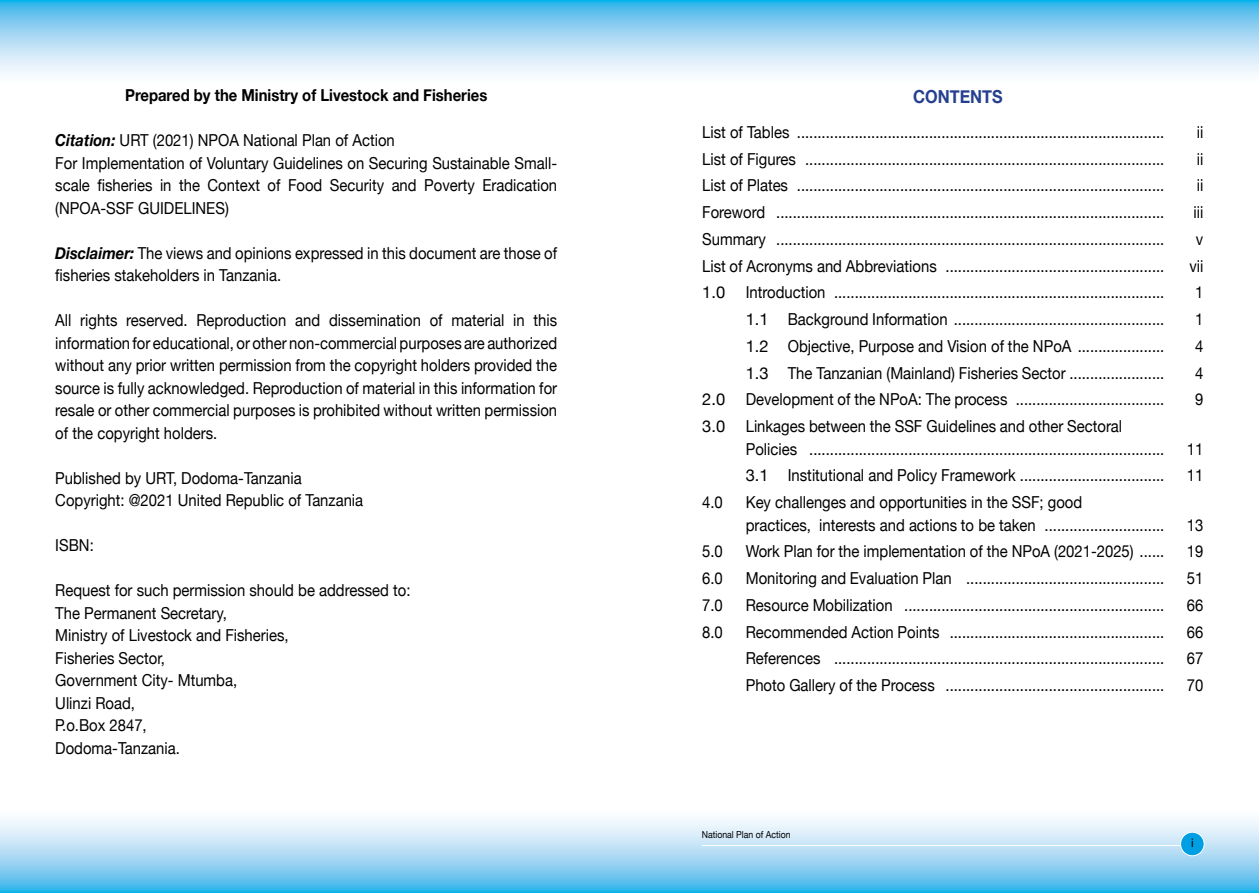
<style>
.page{position:relative;width:1259px;height:893px;background:#fff}
.page>*{position:absolute;margin:0;border:0;box-sizing:border-box;transform-origin:0 0}
.t1{font:700 18px "Helvetica Neue";color:#25408f;scale:.9 1}
.t2{font:16.5px/22.5px "Helvetica Neue";color:#000;scale:.9 1}
.t3{font:16.5px/22.5px "Helvetica Neue";color:#000}
.t4{font:700 16.5px "Helvetica Neue";color:#000;scale:.9 1}
.t5{font:11.85px "Helvetica Neue";color:#000}
.t6{font:9.6px "Helvetica Neue";color:#000;scale:.9 1}
.s1{font-weight:700;font-style:italic}
</style>
<div class="page">
<svg style="left:632px;top:818px;width:627px;height:75px"></svg>
<hr style="left:702px;top:845px;width:498px;height:1px;background:#fff">
<div style="left:1180px;top:832px;width:24px;height:24px;background:#009fe3;border-radius:50%"></div>
<div style="left:1180px;top:832px;width:24px;height:24px;border:1px solid #fff;border-radius:50%"></div>
<svg style="left:632px;top:0;width:627px;height:75px"></svg>
<svg style="left:0;top:818px;width:632px;height:75px"></svg>
<svg style="left:0;top:0;width:632px;height:75px"></svg>
<p class="t4" style="left:125px;top:82px;width:404px">Prepared by the Ministry of Livestock and Fisheries</p>
<p class="t2" style="left:55px;top:130px;width:559px"><span class="s1">Citation:</span> URT (2021) NPOA National Plan of Action<br>For Implementation of Voluntary Guidelines on Securing Sustainable Small&shy;scale fisheries in the Context of Food Security and Poverty Eradication (NPOA-SSF GUIDELINES)</p>
<p class="t2" style="left:55px;top:242px;width:559px"><span class="s1">Disclaimer:</span> The views and opinions expressed in this document are those of fisheries stakeholders in Tanzania.</p>
<p class="t2" style="left:55px;top:310px;width:559px;text-align:justify">All rights reserved. Reproduction and dissemination of material in this information for educational, or other non-commercial purposes are authorized without any prior written permission from the copyright holders provided the source is fully acknowledged. Reproduction of material in this information for resale or other commercial purposes is prohibited without written permission of the copyright holders.</p>
<p class="t2" style="left:55px;top:467px;width:344px">Published by URT, Dodoma-Tanzania<br>Copyright: @2021 United Republic of Tanzania</p>
<p class="t2" style="left:55px;top:535px;width:44px">ISBN:</p>
<p class="t2" style="left:55px;top:580px;width:396px">Request for such permission should be addressed to:<br>The Permanent Secretary,<br>Ministry of Livestock and Fisheries,<br>Fisheries Sector,<br>Government City- Mtumba,<br>Ulinzi Road,<br>P.o.Box 2847,<br>Dodoma-Tanzania.</p>
<p class="t1" style="left:913px;top:82px;width:101px">CONTENTS</p>
<p class="t2" style="left:702px;top:122px;width:515px">List of Tables .........................................................................................</p>
<p class="t2" style="left:1196px;top:122px;width:9px">ii</p>
<p class="t2" style="left:702px;top:148px;width:515px">List of Figures .......................................................................................</p>
<p class="t2" style="left:1196px;top:148px;width:9px">ii</p>
<p class="t2" style="left:702px;top:175px;width:515px">List of Plates .........................................................................................</p>
<p class="t2" style="left:1196px;top:175px;width:9px">ii</p>
<p class="t2" style="left:702px;top:202px;width:515px">Foreword ..............................................................................................</p>
<p class="t2" style="left:1193px;top:202px;width:12px">iii</p>
<p class="t2" style="left:702px;top:229px;width:515px">Summary ..............................................................................................</p>
<p class="t2" style="left:1196px;top:229px;width:10px">v</p>
<p class="t2" style="left:702px;top:255px;width:515px">List of Acronyms and Abbreviations .....................................................</p>
<p class="t2" style="left:1189px;top:255px;width:17px">vii</p>
<p class="t3" style="left:702px;top:282px;width:464px">1.0 Introduction ................................................................................</p>
<p class="t2" style="left:1195px;top:282px;width:11px">1</p>
<p class="t3" style="left:746px;top:309px;width:420px">1.1 Background Information ...................................................</p>
<p class="t2" style="left:1195px;top:309px;width:11px">1</p>
<p class="t3" style="left:746px;top:336px;width:420px">1.2 Objective, Purpose and Vision of the NPoA .....................</p>
<p class="t2" style="left:1195px;top:336px;width:11px">4</p>
<p class="t3" style="left:746px;top:362px;width:420px">1.3 The Tanzanian (Mainland) Fisheries Sector .......................</p>
<p class="t2" style="left:1195px;top:362px;width:11px">4</p>
<p class="t3" style="left:702px;top:389px;width:464px">2.0 Development of the NPoA: The process ....................................</p>
<p class="t2" style="left:1195px;top:389px;width:11px">9</p>
<p class="t3" style="left:746px;top:416px;width:420px;text-indent:-44px">3.0 Linkages between the SSF Guidelines and other Sectoral<br>Policies ......................................................................................</p>
<p class="t2" style="left:1187px;top:438px;width:20px">11</p>
<p class="t3" style="left:746px;top:465px;width:420px">3.1 Institutional and Policy Framework ...................................</p>
<p class="t2" style="left:1187px;top:465px;width:20px">11</p>
<p class="t2" style="left:702px;top:492px;width:24px">4.0</p>
<p class="t2" style="left:746px;top:492px;width:467px">Key challenges and opportunities in the SSF; good<br>practices, interests and actions to be taken .............................</p>
<p class="t2" style="left:1187px;top:514px;width:20px">13</p>
<p class="t2" style="left:702px;top:541px;width:24px">5.0</p>
<p class="t2" style="left:746px;top:541px;width:467px">Work Plan for the implementation of the NPoA (2021-2025) ......</p>
<p class="t2" style="left:1187px;top:541px;width:20px">19</p>
<p class="t2" style="left:702px;top:568px;width:24px">6.0</p>
<p class="t2" style="left:746px;top:568px;width:467px">Monitoring and Evaluation Plan ................................................</p>
<p class="t2" style="left:1187px;top:568px;width:20px">51</p>
<p class="t2" style="left:702px;top:595px;width:24px">7.0</p>
<p class="t2" style="left:746px;top:595px;width:467px">Resource Mobilization ...............................................................</p>
<p class="t2" style="left:1187px;top:595px;width:20px">66</p>
<p class="t2" style="left:702px;top:621px;width:24px">8.0</p>
<p class="t2" style="left:746px;top:621px;width:467px">Recommended Action Points ....................................................</p>
<p class="t2" style="left:1187px;top:621px;width:20px">66</p>
<p class="t2" style="left:746px;top:648px;width:467px">References ................................................................................</p>
<p class="t2" style="left:1187px;top:648px;width:20px">67</p>
<p class="t2" style="left:746px;top:675px;width:467px">Photo Gallery of the Process .....................................................</p>
<p class="t2" style="left:1187px;top:675px;width:20px">70</p>
<p class="t6" style="left:702px;top:828px;width:100px">National Plan of Action</p>
<p class="t5" style="left:1191px;top:834px;width:4px">i</p>
</div>
